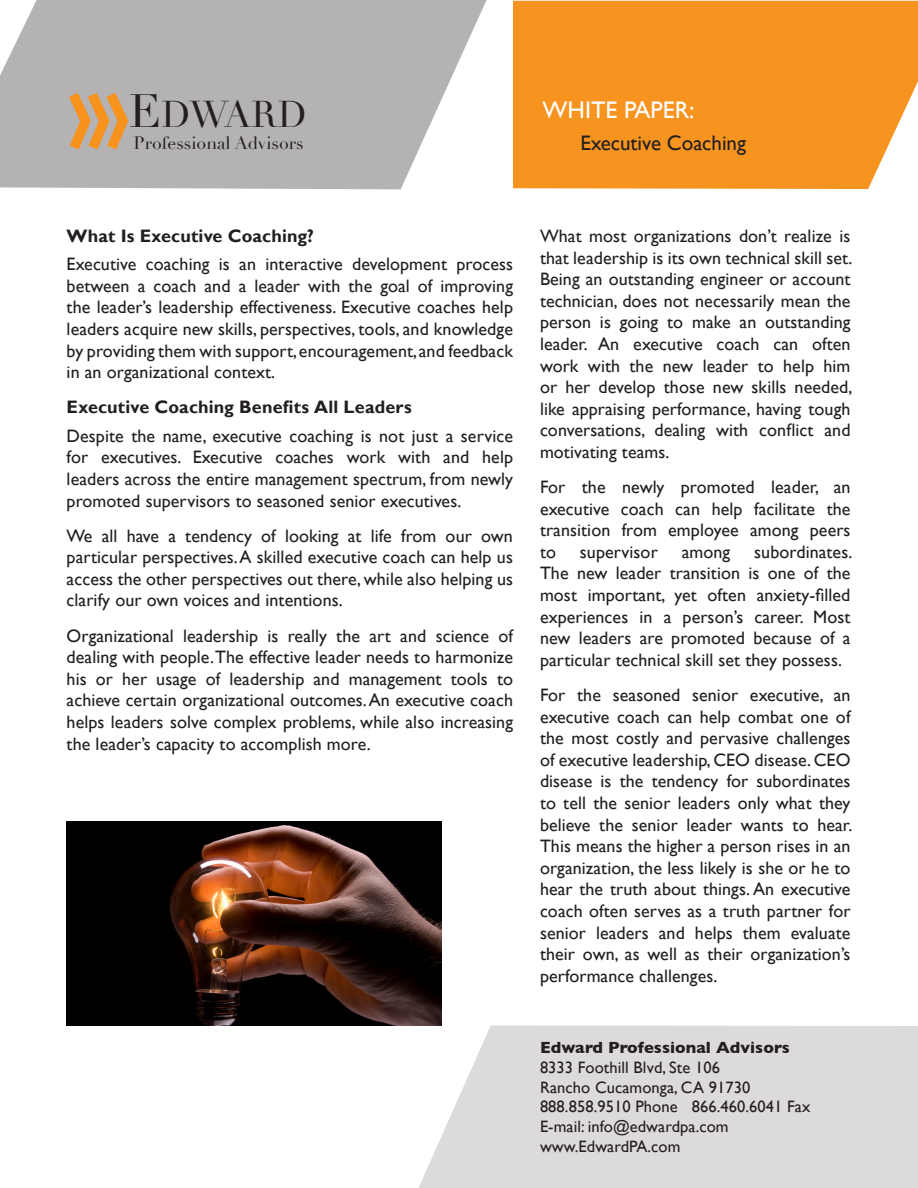
<style>
.page{position:relative;width:918px;height:1188px;background:#fff}
.page>*{position:absolute;margin:0;border:0;box-sizing:border-box;transform-origin:0 0}
.t1{font:36.45px "Didot";letter-spacing:-.02em;color:#231f20}
.t2{font:24px "Gill Sans";color:#fff}
.t3{font:21px "Gill Sans";color:#231f20}
.Paragraph_Style_1{font:18px/21.6px "Gill Sans";letter-spacing:.005em;color:#231f20;text-align:justify}
.t4{font:700 18px "Gill Sans";letter-spacing:.01em;color:#231f20}
.t5{font:17.55px "Didot";color:#231f20}
.EPA_Info{font:16.5px/19.8px "Gill Sans";letter-spacing:.005em;color:#231f20}
.EPA_Info-2{font:700 16.5px/19.8px "Gill Sans";letter-spacing:.005em;color:#231f20}
.s1{font-size:45.6px}
.s2{font-weight:400}
</style>
<div class="page">
<svg style="left:418px;top:1025px;width:500px;height:163px;background:#e0ddde"></svg>
<div style="left:513px;top:1px;width:405px;height:188px;background:#f79420"></div>
<svg style="left:0;top:0;width:487px;height:189px;background:#bcbabb"></svg>
<svg style="left:67px;top:82px;width:67px;height:75px;background:#caa780"></svg>
<img style="left:67px;top:821px;width:374px;height:205px">
<p class="t1" style="left:129px;top:93px;width:180px"><span class="s1">E</span>DWARD</p>
<p class="t5" style="left:133px;top:132px;width:172px">Professional Advisors</p>
<p class="t3" style="left:580px;top:130px;width:167px">Executive Coaching</p>
<p class="t2" style="left:543px;top:96px;width:153px">WHITE PAPER:</p>
<p class="t4" style="left:67px;top:225px;width:249px">What Is Executive Coaching?</p>
<p class="Paragraph_Style_1" style="left:67px;top:253px;width:448px">Executive coaching is an interactive development process between a coach and a leader with the goal of improving the leader’s leadership effectiveness. Executive coaches help leaders acquire new skills, perspectives, tools, and knowledge by providing them with support, encouragement, and feedback in an organizational context.</p>
<p class="t4" style="left:67px;top:396px;width:347px">Executive Coaching Benefits All Leaders</p>
<p class="Paragraph_Style_1" style="left:67px;top:425px;width:448px">Despite the name, executive coaching is not just a service for executives. Executive coaches work with and help leaders across the entire management spectrum, from newly promoted supervisors to seasoned senior executives.</p>
<p class="Paragraph_Style_1" style="left:67px;top:525px;width:448px">We all have a tendency of looking at life from our own particular perspectives. A skilled executive coach can help us access the other perspectives out there, while also helping us clarify our own voices and intentions.</p>
<p class="Paragraph_Style_1" style="left:67px;top:624px;width:448px">Organizational leadership is really the art and science of dealing with people. The effective leader needs to harmonize his or her usage of leadership and management tools to achieve certain organizational outcomes. An executive coach helps leaders solve complex problems, while also increasing the leader’s capacity to accomplish more.</p>
<p class="Paragraph_Style_1" style="left:540px;top:225px;width:314px">What most organizations don’t realize is that leadership is its own technical skill set.<br>Being an outstanding engineer or account technician, does not necessarily mean the person is going to make an outstanding leader. An executive coach can often work with the new leader to help him or her develop those new skills needed, like appraising performance, having tough conversations, dealing with conflict and motivating teams.</p>
<p class="Paragraph_Style_1" style="left:540px;top:476px;width:312px">For the newly promoted leader, an executive coach can help facilitate the transition from employee among peers to</p>
<p class="Paragraph_Style_1" style="left:540px;top:541px;width:314px;text-indent:214px">subordinates.<br>The new leader transition is one of the most important, yet often anxiety-filled experiences in a person’s career. Most new leaders are promoted because of a particular technical skill set they possess.</p>
<p class="Paragraph_Style_1" style="left:540px;top:684px;width:314px">For the seasoned senior executive, an executive coach can help combat one of the most costly and pervasive challenges of executive leadership, CEO disease. CEO disease is the tendency for subordinates to tell the senior leaders only what they believe the senior leader wants to hear.<br>This means the higher a person rises in an organization, the less likely is she or he to hear the truth about things. An executive coach often serves as a truth partner for senior leaders and helps them evaluate their own, as well as their organization’s performance challenges.</p>
<p class="Paragraph_Style_1" style="left:580px;top:541px;width:79px">supervisor</p>
<p class="Paragraph_Style_1" style="left:682px;top:541px;width:50px">among</p>
<p class="EPA_Info-2" style="left:540px;top:1037px;width:251px">Edward Professional Advisors<br><span class="s2">8333 Foothill Blvd, Ste 106</span></p>
<p class="EPA_Info" style="left:540px;top:1077px;width:272px">Rancho Cucamonga, CA 91730<br>888.858.9510 Phone 866.460.6041 Fax<br>E-mail: info@edwardpa.com</p>
<p class="EPA_Info" style="left:540px;top:1136px;width:142px">www.EdwardPA.com</p>
</div>
